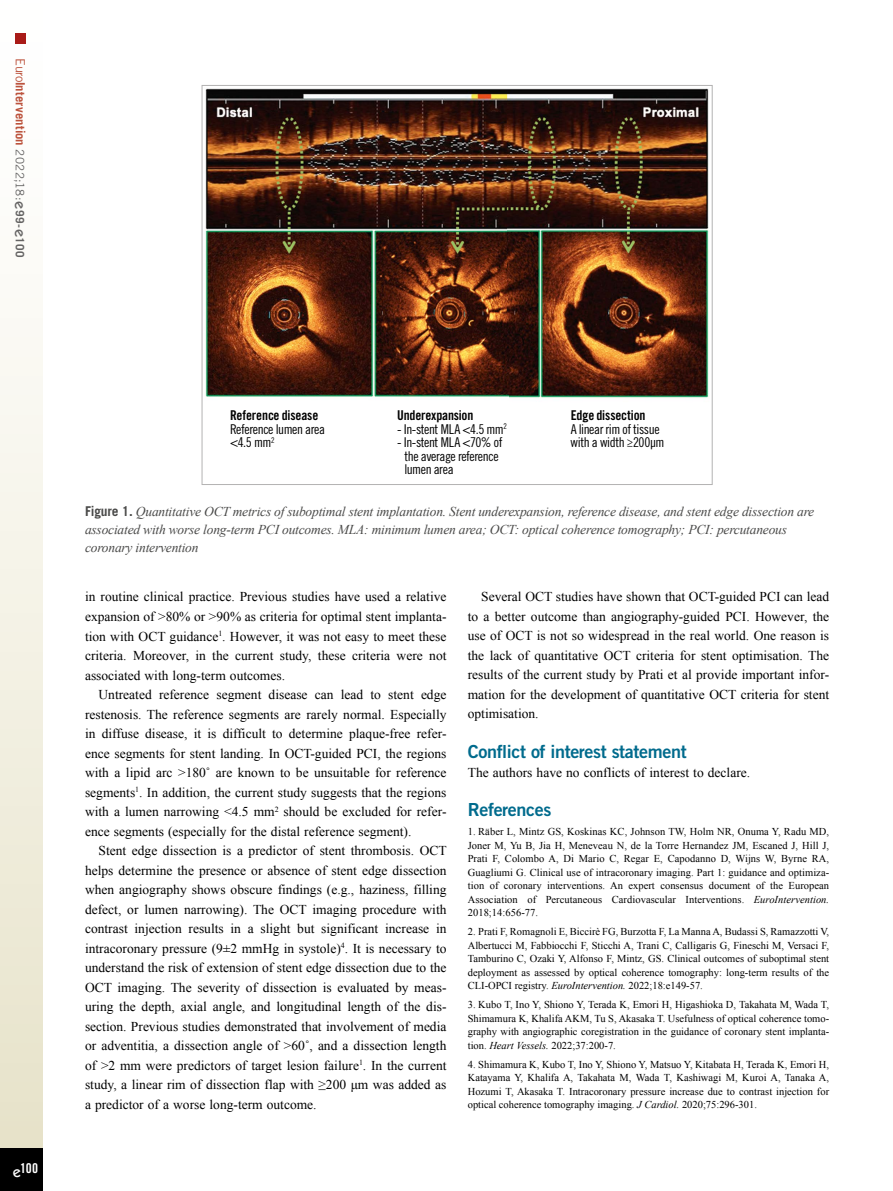
<style>
.page{position:relative;width:893px;height:1191px;background:#fff}
.page>*{position:absolute;margin:0;border:0;box-sizing:border-box;transform-origin:0 0}
.t1{font:18px "Trade Gothic LT Std Bd 2";letter-spacing:-.02em;color:#006b8d}
.t2{font:13.5px/19.5px "Times New Roman";color:#000;text-align:justify}
.t3{font:italic 13.5px/18px "Times New Roman";letter-spacing:-.015em;color:#4a4a49}
.t4{font:13.5px/13.5px "Trade Gothic LT Std Cn 18";letter-spacing:-.03em;color:#000}
.t5{font:13.5px "Trade Gothic LT Std Bd Cn 20";letter-spacing:-.01em;color:#000}
.t6{font:13.5px "Trade Gothic LT Std Bd Cn 20";color:#fff}
.t7{font:700 12.75px "Trade Gothic LT Std";letter-spacing:.005em;color:#bc533d}
.t8{font:10.5px/13.5px "Times New Roman";color:#000;text-align:justify}
.s1{font-weight:400}
.s2{font-weight:400;font-size:11.7px;color:#646363}
.s3{font-family:"ITC Kabel Std";font-weight:500;font-size:15px;color:#646363}
.s4{font-size:11.7px;color:#646363}
.s5{font-family:"ITC Kabel Std";font-weight:500;font-size:15px}
.s6{font-family:"Trade Gothic LT Std";font-weight:700;font-style:normal}
.s7{font-style:italic}
</style>
<div class="page">
<div style="left:0;top:0;width:43px;height:1191px;background:linear-gradient(to bottom,#fff,#e7e2c9)"></div>
<div style="left:0;top:1148px;width:43px;height:43px;background:#000"></div>
<div style="left:16px;top:34px;width:10px;height:10px;background:#a91b18"></div>
<img style="left:205px;top:88px;width:504px;height:310px">
<p class="t7" style="left:28px;top:58px;width:200px;rotate:90deg"><span class="s1">Euro</span>Intervention <span class="s2">2022;18:</span><span class="s3">e</span><span class="s4">99-</span><span class="s3">e</span><span class="s4">100</span></p>
<p class="t6" style="left:13px;top:1160px;width:27px"><span class="s5">e</span>100</p>
<p class="t5" style="left:230px;top:407px;width:90px">Reference disease</p>
<p class="t4" style="left:230px;top:422px;width:97px">Reference lumen area &lt;4.5 mm<sup>2</sup></p>
<p class="t5" style="left:397px;top:407px;width:78px">Underexpansion</p>
<p class="t4" style="left:397px;top:422px;width:111px">- In-stent MLA &lt;4.5 mm<sup>2</sup></p>
<p class="t4" style="left:404px;top:436px;width:100px;text-indent:-7px">- In-stent MLA &lt;70% of the average reference lumen area</p>
<p class="t5" style="left:571px;top:407px;width:76px">Edge dissection</p>
<p class="t4" style="left:571px;top:422px;width:96px">A linear rim of tissue with a width ≥200μm</p>
<p class="t3" style="left:85px;top:502px;width:731px"><span class="s6">Figure 1.</span> Quantitative OCT metrics of suboptimal stent implantation. Stent underexpansion, reference disease, and stent edge dissection are associated with worse long-term PCI outcomes. MLA: minimum lumen area; OCT: optical coherence tomography; PCI: percutaneous coronary intervention</p>
<p class="t2" style="left:85px;top:587px;width:363px">in routine clinical practice. Previous studies have used a relative expansion of &gt;80% or &gt;90% as criteria for optimal stent implanta&shy;tion with OCT guidance<sup>1</sup>. However, it was not easy to meet these criteria. Moreover, in the current study, these criteria were not associated with long-term outcomes.</p>
<p class="t2" style="left:85px;top:684px;width:363px;text-indent:14px">Untreated reference segment disease can lead to stent edge restenosis. The reference segments are rarely normal. Especially in diffuse disease, it is difficult to determine plaque-free refer&shy;ence segments for stent landing. In OCT-guided PCI, the regions with a lipid arc &gt;180˚ are known to be unsuitable for reference segments<sup>1</sup>. In addition, the current study suggests that the regions with a lumen narrowing &lt;4.5 mm<sup>2</sup> should be excluded for refer&shy;ence segments (especially for the distal reference segment).</p>
<p class="t2" style="left:85px;top:840px;width:363px;text-indent:14px">Stent edge dissection is a predictor of stent thrombosis. OCT helps determine the presence or absence of stent edge dissection when angiography shows obscure findings (e.g., haziness, filling defect, or lumen narrowing). The OCT imaging procedure with contrast injection results in a slight but significant increase in intracoronary pressure (9±2 mmHg in systole)<sup>4</sup>. It is necessary to understand the risk of extension of stent edge dissection due to the OCT imaging. The severity of dissection is evaluated by meas&shy;uring the depth, axial angle, and longitudinal length of the dis&shy;section. Previous studies demonstrated that involvement of media or adventitia, a dissection angle of &gt;60˚, and a dissection length of &gt;2 mm were predictors of target lesion failure<sup>1</sup>. In the current study, a linear rim of dissection flap with ≥200 μm was added as a predictor of a worse long-term outcome.</p>
<p class="t2" style="left:468px;top:587px;width:363px;text-indent:14px">Several OCT studies have shown that OCT-guided PCI can lead to a better outcome than angiography-guided PCI. However, the use of OCT is not so widespread in the real world. One reason is the lack of quantitative OCT criteria for stent optimisation. The results of the current study by Prati et al provide important infor&shy;mation for the development of quantitative OCT criteria for stent optimisation.</p>
<h1 class="t1" style="left:468px;top:740px;width:220px">Conflict of interest statement</h1>
<p class="t2" style="left:468px;top:762px;width:284px">The authors have no conflicts of interest to declare.</p>
<h1 class="t1" style="left:468px;top:798px;width:85px">References</h1>
<p class="t8" style="left:468px;top:824px;width:363px">1. Räber L, Mintz GS, Koskinas KC, Johnson TW, Holm NR, Onuma Y, Radu MD, Joner M, Yu B, Jia H, Meneveau N, de la Torre Hernandez JM, Escaned J, Hill J, Prati F, Colombo A, Di Mario C, Regar E, Capodanno D, Wijns W, Byrne RA, Guagliumi G. Clinical use of intracoronary imaging. Part 1: guidance and optimiza&shy;tion of coronary interventions. An expert consensus document of the European Association of Percutaneous Cardiovascular Interventions. <span class="s7">EuroIntervention.<br></span>2018;14:656-77.</p>
<p class="t8" style="left:468px;top:924px;width:363px">2. Prati F, Romagnoli E, Biccirè FG, Burzotta F, La Manna A, Budassi S, Ramazzotti V, Albertucci M, Fabbiocchi F, Sticchi A, Trani C, Calligaris G, Fineschi M, Versaci F, Tamburino C, Ozaki Y, Alfonso F, Mintz, GS. Clinical outcomes of suboptimal stent deployment as assessed by optical coherence tomography: long-term results of the CLI-OPCI registry. <span class="s7">EuroIntervention.</span> 2022;18:e149-57.</p>
<p class="t8" style="left:468px;top:997px;width:363px">3. Kubo T, Ino Y, Shiono Y, Terada K, Emori H, Higashioka D, Takahata M, Wada T, Shimamura K, Khalifa AKM, Tu S, Akasaka T. Usefulness of optical coherence tomo&shy;graphy with angiographic coregistration in the guidance of coronary stent implanta&shy;tion. <span class="s7">Heart Vessels.</span> 2022;37:200-7.</p>
<p class="t8" style="left:468px;top:1057px;width:363px">4. Shimamura K, Kubo T, Ino Y, Shiono Y, Matsuo Y, Kitabata H, Terada K, Emori H, Katayama Y, Khalifa A, Takahata M, Wada T, Kashiwagi M, Kuroi A, Tanaka A, Hozumi T, Akasaka T. Intracoronary pressure increase due to contrast injection for optical coherence tomography imaging. <span class="s7">J Cardiol.</span> 2020;75:296-301.</p>
</div>
